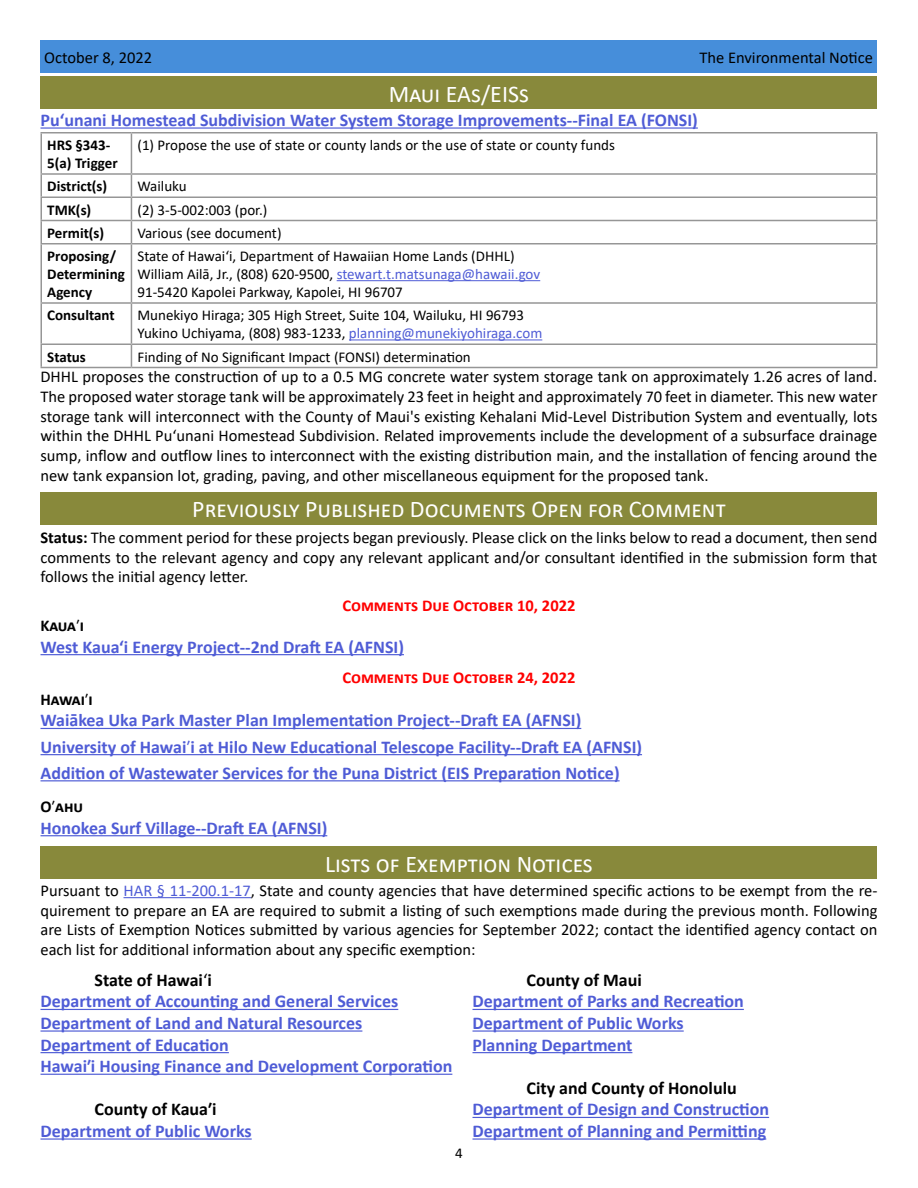
<style>
.page{position:relative;width:918px;height:1188px;background:#fff}
.page>*{position:absolute;margin:0;border:0;box-sizing:border-box;transform-origin:0 0}
.t1{font:24px "Calibri";color:#fff}
.t2{font:700 18px/26.2px "Calibri";color:#4f5cd6}
.t3{font:700 18px "Calibri";color:#000}
.t4{font:16.5px/19.8px "Calibri";color:#000;text-align:justify}
.t5{font:700 16.5px "Calibri";color:#f00}
.t6{font:700 16.5px "Calibri";color:#000}
.t7{font:15px/18px "Calibri";color:#000}
.t8{font:700 15px/18px "Calibri";color:#000}
.s1{color:#4f5cd6}
.s2{font-weight:700}
.s3{font-weight:400}
</style>
<div class="page">
<div style="left:40px;top:40px;width:838px;height:33px;background:#468eda"></div>
<hr style="left:40px;top:127px;width:658px;height:2px;background:#4f5cd6">
<hr style="left:40px;top:132px;width:91px;height:2px;background:#969696">
<hr style="left:40px;top:134px;width:2px;height:39px;background:#969696">
<hr style="left:131px;top:132px;width:746px;height:2px;background:#969696">
<hr style="left:131px;top:134px;width:1px;height:39px;background:#969696">
<hr style="left:876px;top:134px;width:2px;height:39px;background:#969696">
<hr style="left:40px;top:173px;width:91px;height:2px;background:#969696">
<hr style="left:40px;top:175px;width:2px;height:21px;background:#969696">
<hr style="left:131px;top:173px;width:746px;height:2px;background:#969696">
<hr style="left:876px;top:175px;width:2px;height:21px;background:#969696">
<hr style="left:40px;top:196px;width:91px;height:2px;background:#969696">
<hr style="left:40px;top:198px;width:2px;height:22px;background:#969696">
<hr style="left:131px;top:196px;width:746px;height:2px;background:#969696">
<hr style="left:876px;top:198px;width:2px;height:22px;background:#969696">
<hr style="left:40px;top:220px;width:91px;height:1px;background:#969696">
<hr style="left:40px;top:221px;width:2px;height:22px;background:#969696">
<hr style="left:131px;top:220px;width:746px;height:1px;background:#969696">
<svg style="left:131px;top:175px;width:1px;height:68px"></svg>
<hr style="left:876px;top:221px;width:2px;height:22px;background:#969696">
<hr style="left:40px;top:243px;width:91px;height:1px;background:#969696">
<hr style="left:40px;top:244px;width:2px;height:58px;background:#969696">
<hr style="left:131px;top:243px;width:746px;height:1px;background:#969696">
<hr style="left:131px;top:244px;width:1px;height:58px;background:#969696">
<hr style="left:876px;top:244px;width:2px;height:58px;background:#969696">
<hr style="left:40px;top:302px;width:91px;height:2px;background:#969696">
<hr style="left:40px;top:304px;width:2px;height:40px;background:#969696">
<hr style="left:131px;top:302px;width:746px;height:2px;background:#969696">
<hr style="left:131px;top:304px;width:1px;height:40px;background:#969696">
<hr style="left:876px;top:304px;width:2px;height:40px;background:#969696">
<hr style="left:40px;top:344px;width:91px;height:1px;background:#969696">
<hr style="left:40px;top:345px;width:2px;height:22px;background:#969696">
<hr style="left:131px;top:344px;width:746px;height:1px;background:#969696">
<svg style="left:131px;top:345px;width:1px;height:22px"></svg>
<hr style="left:876px;top:345px;width:2px;height:22px;background:#969696">
<hr style="left:40px;top:367px;width:91px;height:1px;background:#969696">
<hr style="left:131px;top:367px;width:746px;height:1px;background:#969696">
<hr style="left:337px;top:280px;width:203px;height:1px;background:#4f5cd6">
<hr style="left:349px;top:339px;width:193px;height:1px;background:#4f5cd6">
<div style="left:40px;top:76px;width:838px;height:33px;background:#88893b"></div>
<div style="left:40px;top:492px;width:838px;height:32px;background:#88893b"></div>
<hr style="left:40px;top:654px;width:364px;height:1px;background:#4f5cd6">
<hr style="left:40px;top:728px;width:541px;height:1px;background:#4f5cd6">
<hr style="left:40px;top:754px;width:602px;height:1px;background:#4f5cd6">
<hr style="left:40px;top:780px;width:580px;height:1px;background:#4f5cd6">
<hr style="left:40px;top:835px;width:287px;height:1px;background:#4f5cd6">
<div style="left:40px;top:846px;width:838px;height:33px;background:#88893b"></div>
<hr style="left:124px;top:897px;width:127px;height:1px;background:#4f5cd6">
<hr style="left:40px;top:1009px;width:358px;height:1px;background:#4f5cd6">
<hr style="left:472px;top:1009px;width:272px;height:1px;background:#4f5cd6">
<hr style="left:40px;top:1030px;width:322px;height:2px;background:#4f5cd6">
<hr style="left:472px;top:1030px;width:212px;height:2px;background:#4f5cd6">
<hr style="left:40px;top:1052px;width:189px;height:1px;background:#4f5cd6">
<hr style="left:472px;top:1052px;width:160px;height:1px;background:#4f5cd6">
<hr style="left:40px;top:1074px;width:412px;height:1px;background:#4f5cd6">
<hr style="left:472px;top:1117px;width:297px;height:1px;background:#4f5cd6">
<hr style="left:40px;top:1138px;width:212px;height:2px;background:#4f5cd6">
<hr style="left:472px;top:1138px;width:294px;height:2px;background:#4f5cd6">
<p class="t4" style="left:44px;top:47px;width:110px">October 8, 2022</p>
<p class="t4" style="left:699px;top:47px;width:175px">The Environmental Notice</p>
<h1 class="t1" style="left:389px;top:77px;width:142px">Maui EAs/EISs</h1>
<p class="t2" style="left:40px;top:107px;width:659px">Puʻunani Homestead Subdivision Water System Storage Improvements--Final EA (FONSI)</p>
<p class="t8" style="left:47px;top:136px;width:72px">HRS §343-<br>5(a) Trigger</p>
<p class="t7" style="left:137px;top:136px;width:479px">(1) Propose the use of state or county lands or the use of state or county funds</p>
<p class="t8" style="left:47px;top:177px;width:61px">District(s)</p>
<p class="t7" style="left:137px;top:177px;width:51px">Wailuku</p>
<p class="t8" style="left:47px;top:200px;width:46px">TMK(s)</p>
<p class="t7" style="left:137px;top:200px;width:131px">(2) 3-5-002:003 (por.)</p>
<p class="t8" style="left:47px;top:224px;width:59px">Permit(s)</p>
<p class="t7" style="left:137px;top:223px;width:146px">Various (see document)</p>
<p class="t8" style="left:47px;top:247px;width:79px">Proposing/<br>Determining<br>Agency</p>
<p class="t7" style="left:137px;top:247px;width:404px">State of Hawaiʻi, Department of Hawaiian Home Lands (DHHL)<br>William Ailā, Jr., (808) 620-9500, <span class="s1">stewart.t.matsunaga@hawaii.gov<br></span>91-5420 Kapolei Parkway, Kapolei, HI 96707</p>
<p class="t8" style="left:47px;top:306px;width:69px">Consultant</p>
<p class="t7" style="left:137px;top:306px;width:406px">Munekiyo Hiraga; 305 High Street, Suite 104, Wailuku, HI 96793<br>Yukino Uchiyama, (808) 983-1233, <span class="s1">planning@munekiyohiraga.com</span></p>
<p class="t8" style="left:47px;top:347px;width:40px">Status</p>
<p class="t7" style="left:137px;top:347px;width:335px">Finding of No Significant Impact (FONSI) determination</p>
<p class="t4" style="left:40px;top:366px;width:839px">DHHL proposes the construction of up to a 0.5 MG concrete water system storage tank on approximately 1.26 acres of land.<br>The proposed water storage tank will be approximately 23 feet in height and approximately 70 feet in diameter. This new water storage tank will interconnect with the County of Maui's existing Kehalani Mid-Level Distribution System and eventually, lots within the DHHL Puʻunani Homestead Subdivision. Related improvements include the development of a subsurface drainage sump, inflow and outflow lines to interconnect with the existing distribution main, and the installation of fencing around the new tank expansion lot, grading, paving, and other miscellaneous equipment for the proposed tank.</p>
<h1 class="t1" style="left:192px;top:493px;width:535px">Previously Published Documents Open for Comment</h1>
<p class="t4" style="left:40px;top:527px;width:839px"><span class="s2">Status:</span> The comment period for these projects began previously. Please click on the links below to read a document, then send comments to the relevant agency and copy any relevant applicant and/or consultant identified in the submission form that follows the initial agency letter.</p>
<p class="t5" style="left:343px;top:594px;width:234px">Comments Due October 10, 2022</p>
<p class="t6" style="left:40px;top:614px;width:45px">Kaua<span class="s3">ʹ</span>i</p>
<p class="t2" style="left:40px;top:633px;width:365px">West Kaua‘i Energy Project--2nd Draft EA (AFNSI)</p>
<p class="t5" style="left:343px;top:666px;width:234px">Comments Due October 24, 2022</p>
<p class="t6" style="left:40px;top:688px;width:54px">Hawai<span class="s3">ʹ</span>i</p>
<p class="t2" style="left:40px;top:707px;width:603px">Waiākea Uka Park Master Plan Implementation Project--Draft EA (AFNSI)<br>University of Hawai<span class="s3">ʹ</span>i at Hilo New Educational Telescope Facility--Draft EA (AFNSI)<br>Addition of Wastewater Services for the Puna District (EIS Preparation Notice)</p>
<p class="t6" style="left:40px;top:795px;width:44px">O<span class="s3">ʹ</span>ahu</p>
<p class="t2" style="left:40px;top:814px;width:288px">Honokea Surf Village--Draft EA (AFNSI)</p>
<h1 class="t1" style="left:325px;top:847px;width:269px">Lists of Exemption Notices</h1>
<p class="t4" style="left:40px;top:880px;width:838px">Pursuant to <span class="s1">HAR § 11-200.1-17</span>, State and county agencies that have determined specific actions to be exempt from the re&shy;quirement to prepare an EA are required to submit a listing of such exemptions made during the previous month. Following are Lists of Exemption Notices submitted by various agencies for September 2022; contact the identified agency contact on each list for additional information about any specific exemption:</p>
<p class="t3" style="left:94px;top:967px;width:119px">State of Hawai<span class="s3">ʻ</span>i</p>
<p class="t3" style="left:526px;top:967px;width:117px">County of Maui</p>
<p class="t2" style="left:40px;top:988px;width:359px">Department of Accounting and General Services</p>
<p class="t2" style="left:472px;top:988px;width:273px">Department of Parks and Recreation</p>
<p class="t2" style="left:40px;top:1010px;width:323px">Department of Land and Natural Resources</p>
<p class="t2" style="left:472px;top:1010px;width:213px">Department of Public Works</p>
<p class="t2" style="left:40px;top:1031px;width:190px">Department of Education</p>
<p class="t2" style="left:473px;top:1031px;width:161px">Planning Department</p>
<p class="t2" style="left:40px;top:1053px;width:413px">Hawaiʹi Housing Finance and Development Corporation</p>
<p class="t3" style="left:526px;top:1075px;width:212px">City and County of Honolulu</p>
<p class="t3" style="left:94px;top:1097px;width:123px">County of Kauaʹi</p>
<p class="t2" style="left:472px;top:1096px;width:298px">Department of Design and Construction</p>
<p class="t2" style="left:40px;top:1118px;width:213px">Department of Public Works</p>
<p class="t2" style="left:472px;top:1118px;width:295px">Department of Planning and Permitting</p>
<p class="t7" style="left:455px;top:1144px;width:9px">4</p>
</div>
